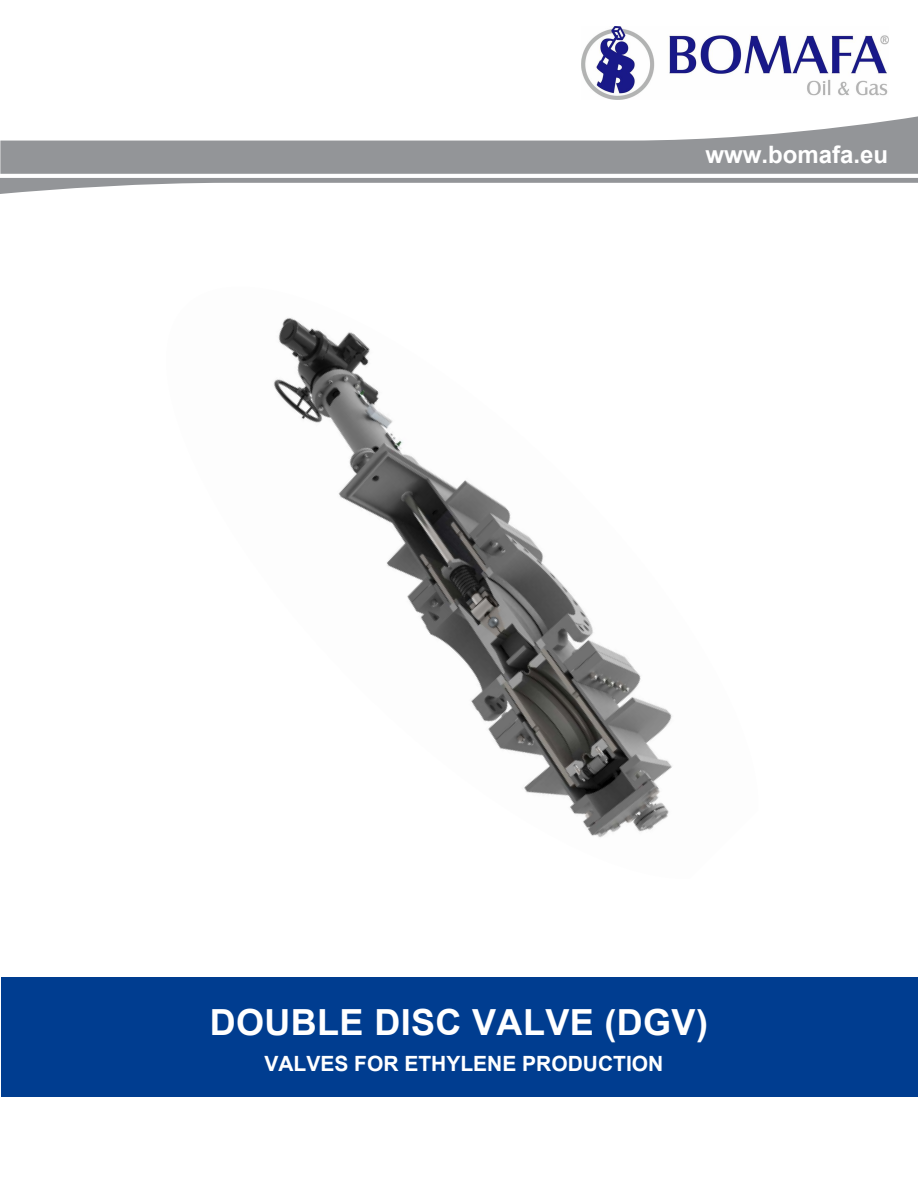
<style>
.page{position:relative;width:918px;height:1188px;background:#fff}
.page>*{position:absolute;margin:0;border:0;box-sizing:border-box;transform-origin:0 0}
.t1{font:700 36px "Arial";letter-spacing:.01em;color:#fff}
.t2{font:700 24px "Arial";color:#fff}
.t3{font:700 21px "Arial";color:#fff}
</style>
<div class="page">
<div style="left:1px;top:977px;width:917px;height:119px;background:#003d90"></div>
<svg style="left:0;top:178px;width:918px;height:16px"></svg>
<svg style="left:0;top:116px;width:918px;height:58px;fill:#939598"></svg>
<img style="left:582px;top:26px;width:307px;height:73px">
<img style="left:273px;top:318px;width:399px;height:520px">
<p class="t2" style="left:705px;top:138px;width:184px">www.bomafa.eu</p>
<h1 class="t1" style="left:210px;top:997px;width:500px">DOUBLE DISC VALVE (DGV)</h1>
<p class="t3" style="left:264px;top:1049px;width:401px">VALVES FOR ETHYLENE PRODUCTION</p>
</div>
